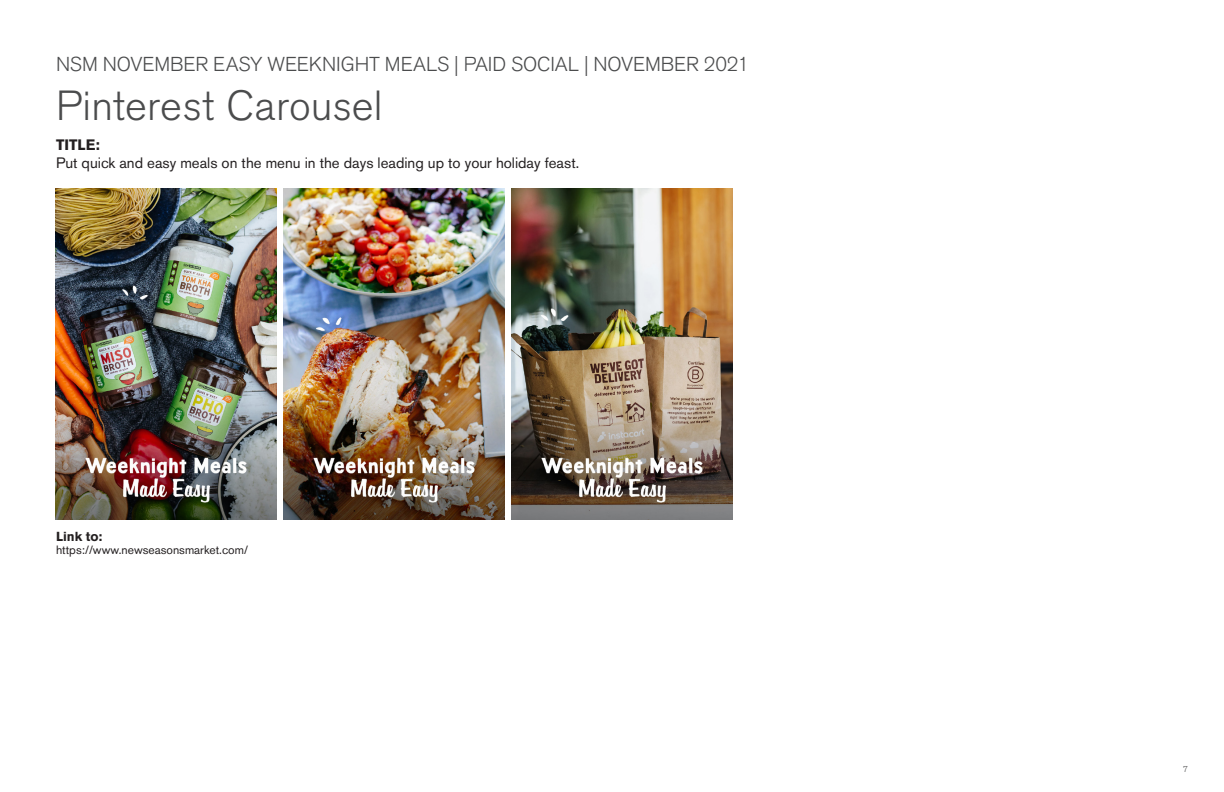
<style>
.page{position:relative;width:1224px;height:792px;background:#fff}
.page>*{position:absolute;margin:0;border:0;box-sizing:border-box;transform-origin:0 0}
.t1{font:300 41.7px "Akzidenz Grotesk BE";letter-spacing:.005em;color:#4b4c4d}
.t2{font:300 20px "Akzidenz Grotesk BE";letter-spacing:-.005em;color:#4b4c4d}
.t3{font:15px "Akzidenz Grotesk BE";color:#231f20}
.t4{font:700 15px "Akzidenz Grotesk BE";color:#231f20}
.t5{font:700 13px "Akzidenz Grotesk BE";color:#231f20}
.t6{font:12px "Akzidenz Grotesk BE";color:#231f20}
.t7{font:300 8.5px "Akzidenz Grotesk BE";color:#4b4c4d}
</style>
<div class="page">
<img style="left:56px;top:188px;width:220px;height:331px">
<img style="left:512px;top:188px;width:220px;height:331px">
<img style="left:284px;top:188px;width:220px;height:331px">
<h2 class="t2" style="left:56px;top:53px;width:694px">NSM NOVEMBER EASY WEEKNIGHT MEALS | PAID SOCIAL | NOVEMBER 2021</h2>
<p class="t1" style="left:56px;top:82px;width:328px">Pinterest Carousel</p>
<p class="t4" style="left:56px;top:136px;width:45px">TITLE:</p>
<p class="t3" style="left:56px;top:154px;width:525px">Put quick and easy meals on the menu in the days leading up to your holiday feast.</p>
<p class="t5" style="left:56px;top:529px;width:48px">Link to:</p>
<p class="t6" style="left:56px;top:542px;width:194px">https://www.newseasonsmarket.com/</p>
<p class="t7" style="left:1183px;top:765px;width:6px">7</p>
</div>
